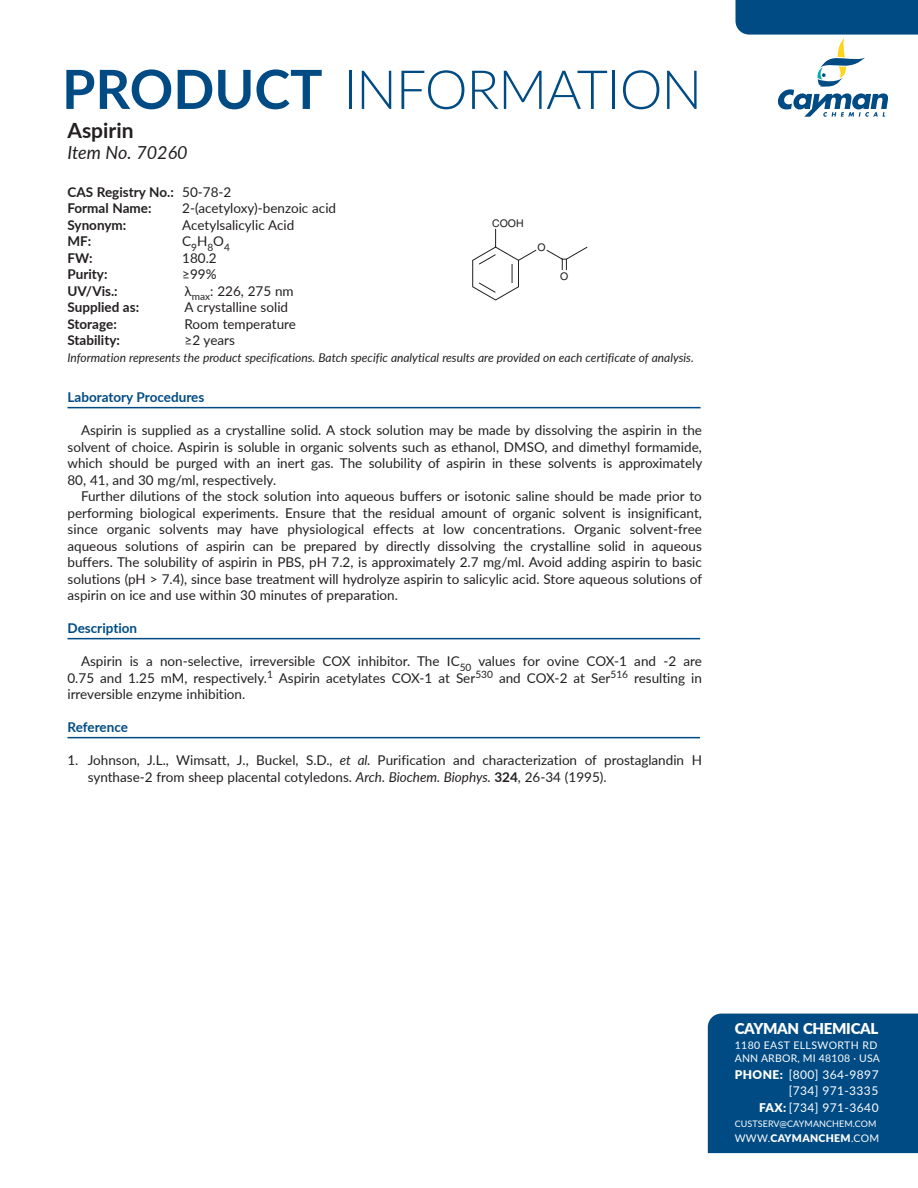
<style>
.page{position:relative;width:918px;height:1188px;background:#fff}
.page>*{position:absolute;margin:0;border:0;box-sizing:border-box;transform-origin:0 0}
.t1{font:300 54px "Lato";letter-spacing:-.02em;color:#004b84}
.ProductName{font:700 21px "Lato";color:#231f20}
.CatalogNo{font:italic 18px "Lato";color:#231f20}
.t2{font:900 15px "Lato";letter-spacing:-.02em;color:#fff}
.References{font:13.5px/16.5px "Lato";color:#231f20;text-align:justify}
.Info{font:13.5px "Lato";color:#231f20}
.Info-2{font:700 13.5px "Lato";color:#231f20}
.ProductName-2{font:700 13.5px "Lato";color:#004b84}
.t3{font:italic 12px "Lato";color:#231f20}
.t4{font:12px/16.5px "Lato";letter-spacing:.035em;color:#fff;text-align:right}
.t5{font:10.5px/13.5px "Lato";letter-spacing:.025em;color:#fff}
.t6{font:900 10.5px "Lato";letter-spacing:.03em;color:#fff}
.t7{font:10.5px "Helvetica LT Std";color:#231f20}
.t8{font:9px "Lato";letter-spacing:.01em;color:#fff}
.s1{font-weight:700}
.s2{font-weight:400}
.s3{font-style:italic}
.s4{font-weight:900}
</style>
<div class="page">
<div style="left:708px;top:1014px;width:210px;height:139px;background:#004b84"></div>
<hr style="left:68px;top:407px;width:633px;height:1px;background:#004b84">
<hr style="left:68px;top:638px;width:632px;height:1px;background:#004b84">
<hr style="left:68px;top:737px;width:632px;height:1px;background:#004b84">
<svg style="left:472px;top:228px;width:65px;height:72px"></svg>
<svg style="left:546px;top:246px;width:41px;height:24px"></svg>
<svg style="left:736px;top:0;width:182px;height:117px"></svg>
<h1 class="t1" style="left:62px;top:52px;width:642px"><span class="s1">PRODUCT</span> INFORMATION</h1>
<p class="ProductName" style="left:68px;top:115px;width:68px">Aspirin</p>
<p class="CatalogNo" style="left:68px;top:140px;width:122px">Item No. 70260</p>
<p class="Info-2" style="left:68px;top:182px;width:165px">CAS Registry No.: <span class="s2">50-78-2</span></p>
<p class="Info-2" style="left:68px;top:199px;width:85px">Formal Name:</p>
<p class="Info" style="left:182px;top:199px;width:155px">2-(acetyloxy)-benzoic acid</p>
<p class="Info-2" style="left:68px;top:215px;width:60px">Synonym:</p>
<p class="Info" style="left:182px;top:215px;width:114px">Acetylsalicylic Acid</p>
<p class="Info-2" style="left:68px;top:232px;width:25px">MF:</p>
<p class="Info" style="left:182px;top:232px;width:49px">C<sub>9</sub>H<sub>8</sub>O<sub>4</sub></p>
<p class="Info-2" style="left:68px;top:248px;width:27px">FW:</p>
<p class="Info" style="left:182px;top:248px;width:36px">180.2</p>
<p class="Info-2" style="left:68px;top:265px;width:42px">Purity:</p>
<p class="Info" style="left:182px;top:265px;width:36px">≥99%</p>
<p class="Info-2" style="left:68px;top:281px;width:52px">UV/Vis.:</p>
<p class="Info" style="left:185px;top:281px;width:111px">λ<sub>max</sub>: 226, 275 nm</p>
<p class="Info-2" style="left:68px;top:298px;width:73px">Supplied as:</p>
<p class="Info" style="left:184px;top:298px;width:105px">A crystalline solid</p>
<p class="Info-2" style="left:68px;top:314px;width:51px">Storage:</p>
<p class="Info" style="left:184px;top:314px;width:113px">Room temperature</p>
<p class="Info-2" style="left:68px;top:331px;width:54px">Stability:</p>
<p class="Info" style="left:185px;top:331px;width:52px">≥2 years</p>
<p class="t3" style="left:68px;top:349px;width:628px">Information represents the product specifications. Batch specific analytical results are provided on each certificate of analysis.</p>
<p class="ProductName-2" style="left:68px;top:388px;width:138px">Laboratory Procedures</p>
<p class="References" style="left:68px;top:422px;width:636px;text-indent:14px">Aspirin is supplied as a crystalline solid. A stock solution may be made by dissolving the aspirin in the solvent of choice. Aspirin is soluble in organic solvents such as ethanol, DMSO, and dimethyl formamide, which should be purged with an inert gas. The solubility of aspirin in these solvents is approximately 80, 41, and 30 mg/ml, respectively.</p>
<p class="References" style="left:68px;top:488px;width:636px;text-indent:14px">Further dilutions of the stock solution into aqueous buffers or isotonic saline should be made prior to performing biological experiments. Ensure that the residual amount of organic solvent is insignificant, since organic solvents may have physiological effects at low concentrations. Organic solvent-free aqueous solutions of aspirin can be prepared by directly dissolving the crystalline solid in aqueous buffers. The solubility of aspirin in PBS, pH 7.2, is approximately 2.7 mg/ml. Avoid adding aspirin to basic solutions (pH &gt; 7.4), since base treatment will hydrolyze aspirin to salicylic acid. Store aqueous solutions of aspirin on ice and use within 30 minutes of preparation.</p>
<p class="ProductName-2" style="left:68px;top:619px;width:71px">Description</p>
<p class="References" style="left:68px;top:653px;width:636px;text-indent:14px">Aspirin is a non-selective, irreversible COX inhibitor. The IC<sub>50</sub> values for ovine COX-1 and -2 are 0.75 and 1.25 mM, respectively.<sup>1</sup> Aspirin acetylates COX-1 at Ser<sup>530</sup> and COX-2 at Ser<sup>516</sup> resulting in irreversible enzyme inhibition.</p>
<p class="ProductName-2" style="left:68px;top:718px;width:62px">Reference</p>
<p class="References" style="left:88px;top:752px;width:616px;text-indent:-20px">1. Johnson, J.L., Wimsatt, J., Buckel, S.D.<span class="s3">, et al.</span> Purification and characterization of prostaglandin H synthase-2 from sheep placental cotyledons. <span class="s3">Arch. Biochem. Biophys.</span> <span class="s1">324</span>, 26-34 (1995).</p>
<p class="t7" style="left:492px;top:217px;width:33px">COOH</p>
<p class="t7" style="left:538px;top:241px;width:10px">O</p>
<p class="t7" style="left:560px;top:270px;width:10px">O</p>
<p class="t2" style="left:735px;top:1017px;width:145px">CAYMAN CHEMICAL</p>
<p class="t5" style="left:735px;top:1038px;width:147px">1180 EAST ELLSWORTH RD<br>ANN ARBOR, MI 48108 · USA</p>
<p class="t4" style="left:735px;top:1066px;width:145px"><span class="s4">PHONE:</span> [800] 364-9897 [734] 971-3335<br><span class="s4">FAX:</span> [734] 971-3640</p>
<p class="t8" style="left:735px;top:1117px;width:143px">CUSTSERV@CAYMANCHEM.COM</p>
<p class="t6" style="left:735px;top:1130px;width:146px"><span class="s2">WWW.</span>CAYMANCHEM<span class="s2">.COM</span></p>
</div>
